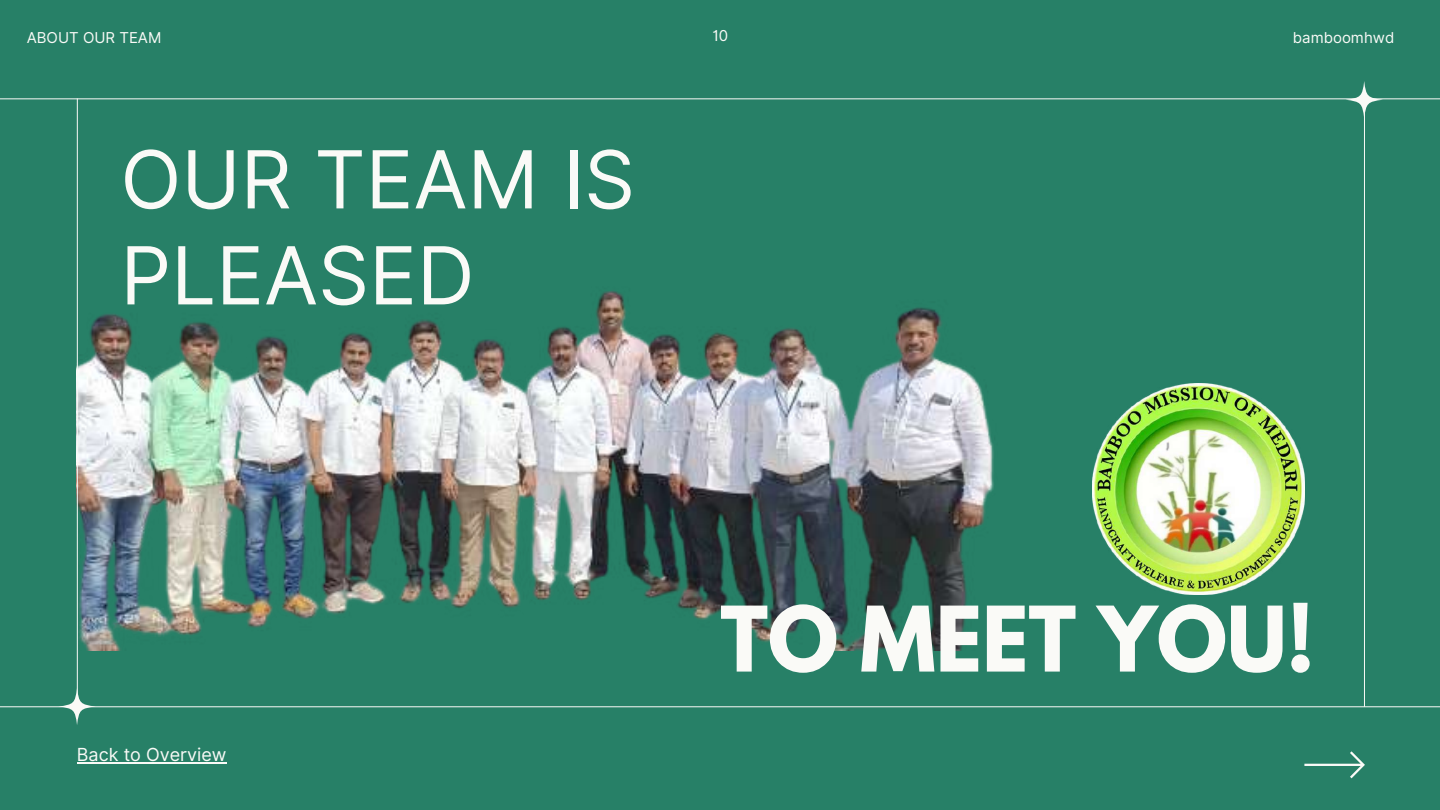
<style>
.page{position:relative;width:1440px;height:810px;background:#278067}
.page>*{position:absolute;margin:0;border:0;box-sizing:border-box;transform-origin:0 0}
.t1{font:80px/96px "Inter";color:#fafaf7}
.t2{font:700 80px "League Spartan";color:#fafaf7}
.t3{font:18px "Inter";color:#fafaf7}
.t4{font:15px "Inter";color:#fafaf7}
</style>
<div class="page">
<img style="left:78px;top:291px;width:916px;height:360px">
<svg style="left:1304px;top:751px;width:61px;height:27px"></svg>
<hr style="left:0;top:706px;width:1440px;height:1px;background:#fafaf7">
<hr style="left:0;top:98px;width:1440px;height:1px;background:#fafaf7">
<hr style="left:77px;top:98px;width:1px;height:609px;background:#fafaf7">
<hr style="left:1364px;top:98px;width:1px;height:609px;background:#fafaf7">
<svg style="left:58px;top:688px;width:38px;height:37px"></svg>
<svg style="left:1345px;top:81px;width:38px;height:36px"></svg>
<img style="left:1093px;top:383px;width:211px;height:212px">
<hr style="left:77px;top:762px;width:150px;height:2px;background:#fafaf7">
<p class="t4" style="left:27px;top:29px;width:137px">ABOUT OUR TEAM</p>
<p class="t4" style="left:712px;top:27px;width:18px">10</p>
<p class="t4" style="left:1293px;top:29px;width:103px">bamboomhwd</p>
<h1 class="t1" style="left:120px;top:131px;width:516px">OUR TEAM IS<br>PLEASED</h1>
<p class="t3" style="left:77px;top:744px;width:151px">Back to Overview</p>
<h1 class="t2" style="left:720px;top:600px;width:596px">TO MEET YOU!</h1>
</div>
